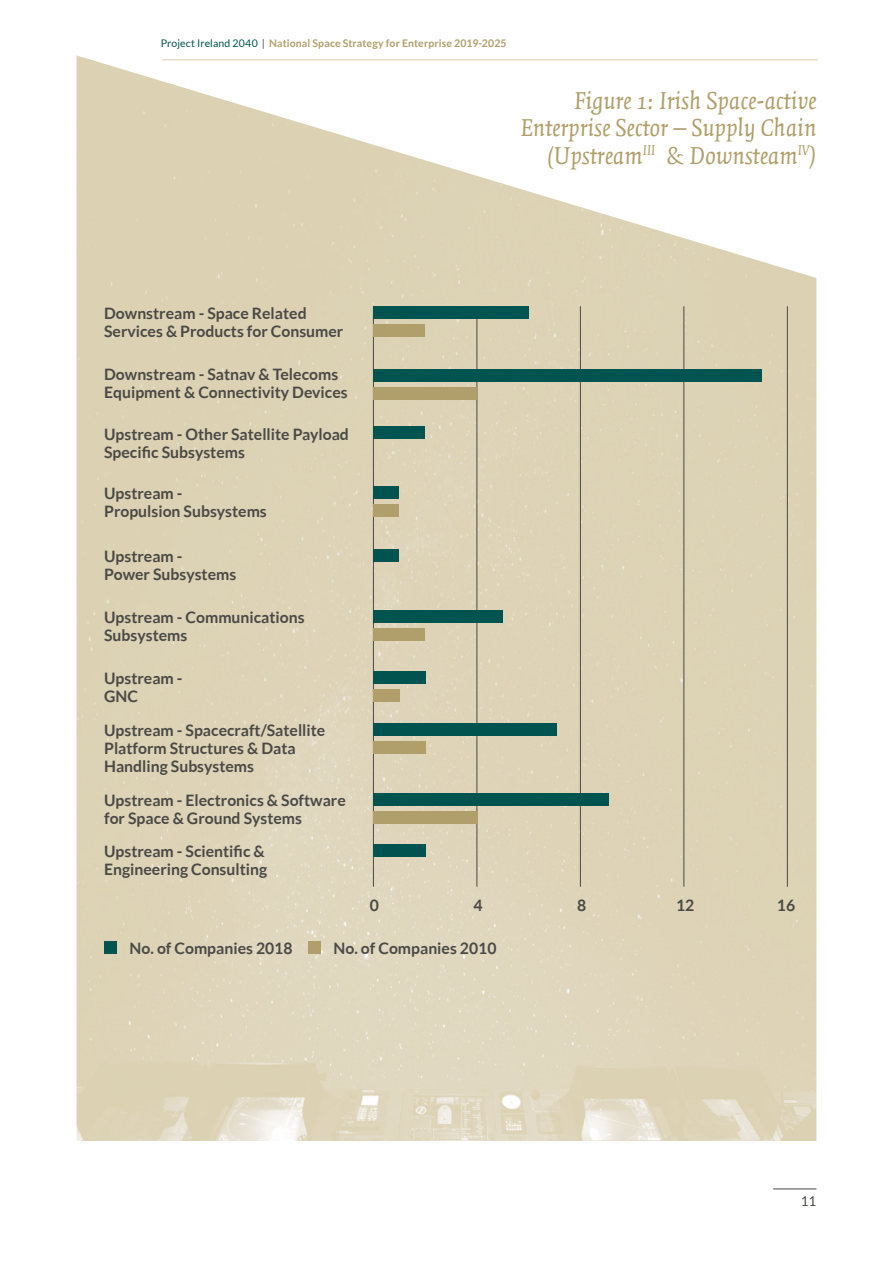
<style>
.page{position:relative;width:893px;height:1263px;background:#fff}
.page>*{position:absolute;margin:0;border:0;box-sizing:border-box;transform-origin:0 0}
.t1{font:italic 26.25px/27.8px "Quadraat";letter-spacing:-.005em;color:#b09f6b;text-align:right}
.t2{font:700 15.75px/18px "Lato";color:#4a4946}
.t3{font:13.5px "Lato";color:#4a4946}
.t4{font:700 10.5px "Lato";letter-spacing:.01em;color:#b09f6b}
.s1{font-weight:400;color:#00534f}
.s2{font-weight:400;color:#4a4946}
</style>
<div class="page">
<img style="left:77px;top:55px;width:739px;height:1086px">
<hr style="left:373px;top:306px;width:1px;height:581px;background:#4a4946">
<hr style="left:476px;top:306px;width:1px;height:581px;background:#4a4946">
<hr style="left:580px;top:306px;width:1px;height:581px;background:#4a4946">
<hr style="left:683px;top:306px;width:1px;height:581px;background:#4a4946">
<hr style="left:787px;top:306px;width:1px;height:581px;background:#4a4946">
<div style="left:373px;top:306px;width:155px;height:13px;background:#00534f"></div>
<div style="left:373px;top:324px;width:52px;height:13px;background:#b09f6b"></div>
<div style="left:373px;top:369px;width:388px;height:13px;background:#00534f"></div>
<div style="left:373px;top:387px;width:103px;height:13px;background:#b09f6b"></div>
<div style="left:373px;top:427px;width:52px;height:12px;background:#00534f"></div>
<div style="left:373px;top:486px;width:26px;height:13px;background:#00534f"></div>
<div style="left:373px;top:504px;width:26px;height:13px;background:#b09f6b"></div>
<div style="left:373px;top:549px;width:26px;height:13px;background:#00534f"></div>
<div style="left:373px;top:610px;width:129px;height:13px;background:#00534f"></div>
<div style="left:373px;top:628px;width:52px;height:13px;background:#b09f6b"></div>
<div style="left:373px;top:671px;width:52px;height:13px;background:#00534f"></div>
<div style="left:373px;top:689px;width:26px;height:13px;background:#b09f6b"></div>
<div style="left:373px;top:723px;width:183px;height:12px;background:#00534f"></div>
<div style="left:373px;top:741px;width:52px;height:12px;background:#b09f6b"></div>
<div style="left:373px;top:793px;width:236px;height:12px;background:#00534f"></div>
<div style="left:104px;top:941px;width:13px;height:13px;background:#00534f"></div>
<div style="left:308px;top:941px;width:13px;height:13px;background:#b09f6b"></div>
<div style="left:373px;top:811px;width:105px;height:12px;background:#b09f6b"></div>
<div style="left:373px;top:845px;width:52px;height:12px;background:#00534f"></div>
<hr style="left:162px;top:60px;width:656px;height:1px;background:#daceb1">
<hr style="left:773px;top:1189px;width:43px;height:1px;background:#4a4946">
<p class="t4" style="left:161px;top:37px;width:347px"><span class="s1">Project Ireland 2040</span> <span class="s2">|</span> National Space Strategy for Enterprise 2019-2025</p>
<h1 class="t1" style="left:521px;top:87px;width:297px">Figure 1: Irish Space-active<br>Enterprise Sector – Supply Chain (Upstream<sup>III</sup> &amp; Downsteam<sup>IV</sup>)</h1>
<p class="t2" style="left:104px;top:304px;width:241px">Downstream - Space Related<br>Services &amp; Products for Consumer</p>
<p class="t2" style="left:104px;top:365px;width:245px">Downstream - Satnav &amp; Telecoms<br>Equipment &amp; Connectivity Devices</p>
<p class="t2" style="left:104px;top:425px;width:246px">Upstream - Other Satellite Payload<br>Specific Subsystems</p>
<p class="t2" style="left:104px;top:484px;width:164px">Upstream -<br>Propulsion Subsystems</p>
<p class="t2" style="left:104px;top:547px;width:134px">Upstream -<br>Power Subsystems</p>
<p class="t2" style="left:104px;top:608px;width:202px">Upstream - Communications<br>Subsystems</p>
<p class="t2" style="left:104px;top:669px;width:80px">Upstream -<br>GNC</p>
<p class="t2" style="left:104px;top:721px;width:223px">Upstream - Spacecraft/Satellite<br>Platform Structures &amp; Data<br>Handling Subsystems</p>
<p class="t2" style="left:104px;top:791px;width:243px">Upstream - Electronics &amp; Software for Space &amp; Ground Systems</p>
<p class="t2" style="left:104px;top:842px;width:165px">Upstream - Scientific &amp;<br>Engineering Consulting</p>
<p class="t2" style="left:370px;top:896px;width:11px">0</p>
<p class="t2" style="left:474px;top:896px;width:11px">4</p>
<p class="t2" style="left:577px;top:896px;width:11px">8</p>
<p class="t2" style="left:676px;top:896px;width:20px">12</p>
<p class="t2" style="left:777px;top:896px;width:20px">16</p>
<p class="t2" style="left:130px;top:939px;width:164px">No. of Companies 2018</p>
<p class="t2" style="left:333px;top:939px;width:164px">No. of Companies 2010</p>
<p class="t3" style="left:801px;top:1194px;width:17px">11</p>
</div>
